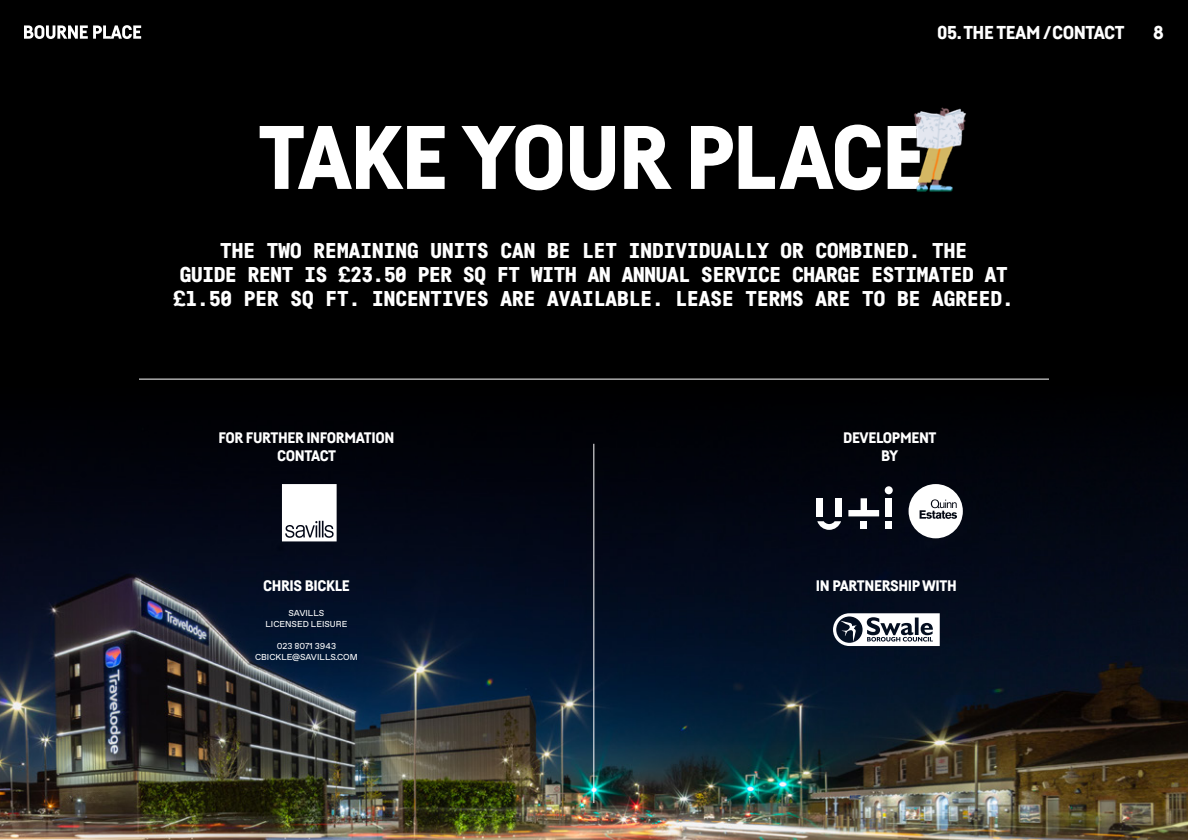
<style>
.page{position:relative;width:1188px;height:840px;background:#000}
.page>*{position:absolute;margin:0;border:0;box-sizing:border-box;transform-origin:0 0}
.t1{font:900 88.8px "Fabrikat Trial";letter-spacing:-.025em;color:#fff;scale:1.05 1}
.t2{font:900 21.2px/24px "Fabrikat Mono Trial";letter-spacing:-.025em;color:#fff;text-align:center;scale:1.05 1}
.t3{font:900 18.4px "Fabrikat Trial";letter-spacing:-.025em;color:#fff;scale:1.05 1}
.t4{font:900 15.2px/18px "Fabrikat Trial";letter-spacing:-.025em;color:#fff;text-align:center;scale:1.05 1}
.t5{font:8.8px/10.8px "Afrika Webfont Regular";color:#fff;text-align:center}
.s1{font-family:"Favorit";font-weight:700}
.s2{font-family:"Helvetica Neue";font-weight:700}
</style>
<div class="page">
<img style="left:0;top:440px;width:1188px;height:400px">
<svg style="left:24px;top:25px;width:117px;height:14px"></svg>
<hr style="left:139px;top:378px;width:910px;height:2px;background:#fff">
<hr style="left:593px;top:444px;width:2px;height:359px;background:#fff">
<svg style="left:833px;top:613px;width:107px;height:33px;background:#a2a6ad"></svg>
<svg style="left:909px;top:484px;width:54px;height:54px;background:#b5b6b9"></svg>
<div style="left:816px;top:498px;width:7px;height:18px;background:#fff"></div>
<div style="left:836px;top:498px;width:6px;height:18px;background:#fff"></div>
<svg style="left:848px;top:498px;width:31px;height:18px"></svg>
<div style="left:886px;top:498px;width:6px;height:18px;background:#fff"></div>
<div style="left:861px;top:521px;width:6px;height:8px;background:#fff"></div>
<div style="left:886px;top:521px;width:6px;height:8px;background:#fff"></div>
<div style="left:885px;top:486px;width:8px;height:8px;background:#fff;border-radius:50%"></div>
<svg style="left:817px;top:521px;width:24px;height:9px"></svg>
<img style="left:914px;top:107px;width:53px;height:85px">
<svg style="left:282px;top:484px;width:55px;height:57px;background:#e7e8e9"></svg>
<p class="t3" style="left:937px;top:25px;width:180px">05. THE TEAM <span class="s1">/</span>CONTACT</p>
<p class="t3" style="left:1153px;top:25px;width:12px">8</p>
<p class="t1" style="left:258px;top:119px;width:641px">TAKE YOUR PLACE</p>
<p class="t2" style="left:173px;top:240px;width:802px">THE TWO REMAINING UNITS CAN BE LET INDIVIDUALLY OR COMBINED. THE<br>GUIDE RENT IS <span class="s2">£</span>23.50 PER SQ FT WITH AN ANNUAL SERVICE CHARGE ESTIMATED AT <span class="s2">£</span>1.50 PER SQ FT. INCENTIVES ARE AVAILABLE. LEASE TERMS ARE TO BE AGREED.</p>
<p class="t4" style="left:219px;top:429px;width:169px">FOR FURTHER INFORMATION<br>CONTACT</p>
<p class="t4" style="left:263px;top:577px;width:84px">CHRIS BICKLE</p>
<p class="t5" style="left:266px;top:607px;width:83px">SAVILLS<br>LICENSED LEISURE</p>
<p class="t5" style="left:255px;top:640px;width:104px">023 8071 3943<br>CBICKLE@SAVILLS.COM</p>
<p class="t4" style="left:843px;top:429px;width:90px">DEVELOPMENT<br>BY</p>
<p class="t4" style="left:816px;top:577px;width:136px">IN PARTNERSHIP WITH</p>
</div>
